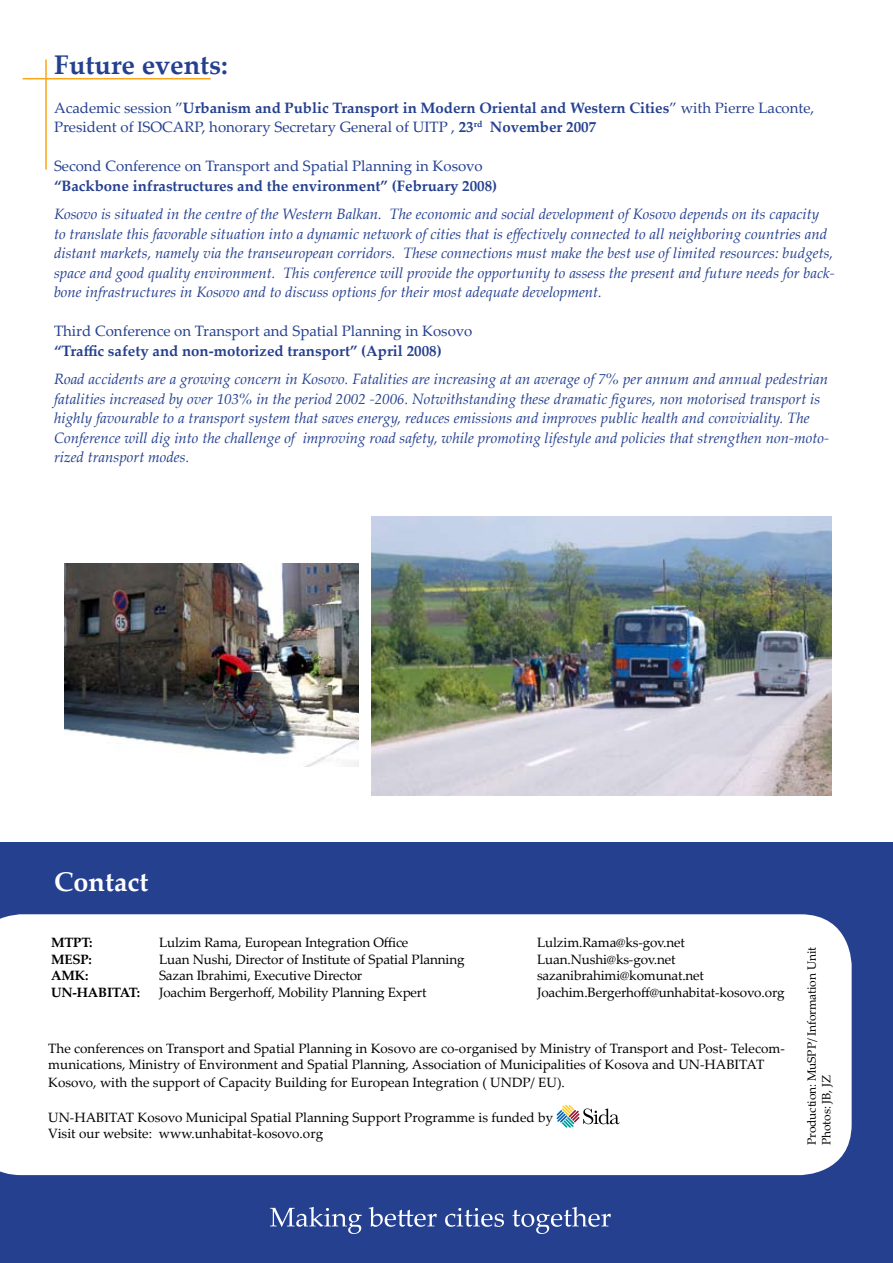
<style>
.page{position:relative;width:893px;height:1263px;background:#fff}
.page>*{position:absolute;margin:0;border:0;box-sizing:border-box;transform-origin:0 0}
.t1{font:27px "Palatino Linotype";color:#fff}
.t2{font:700 27px "Palatino Linotype";color:#24408f}
.t3{font:700 27px "Palatino Linotype";color:#fff}
.t4{font:italic 15px/19.5px "Palatino Linotype";color:#24408f}
.t5{font:15px/19.5px "Palatino Linotype";color:#24408f}
.t6{font:700 15px "Palatino Linotype";color:#24408f}
.t7{font:13.5px/16.2px "Palatino Linotype";color:#000}
.t8{font:700 13.5px "Palatino Linotype";letter-spacing:-.01em;color:#000}
.t9{font:12px/14.4px "Palatino Linotype";letter-spacing:-.01em;color:#000}
.s1{font-weight:700}
</style>
<div class="page">
<div style="left:0;top:842px;width:893px;height:421px;background:#24408f"></div>
<div style="left:0;top:914px;width:852px;height:261px;background:#fff"></div>
<svg style="left:557px;top:1105px;width:62px;height:23px"></svg>
<hr style="left:23px;top:78px;width:188px;height:1px;background:#faa61a">
<hr style="left:45px;top:60px;width:2px;height:110px;background:#faa61a">
<img style="left:65px;top:563px;width:293px;height:203px">
<img style="left:372px;top:517px;width:460px;height:278px">
<h1 class="t2" style="left:54px;top:45px;width:176px">Future events:</h1>
<p class="t5" style="left:54px;top:97px;width:762px">Academic session ”<span class="s1">Urbanism and Public Transport in Modern Oriental and Western Cities</span>” with Pierre Laconte,<br>President of ISOCARP, honorary Secretary General of UITP , <span class="s1">23</span><sup>rd</sup> <span class="s1">November 2007</span></p>
<p class="t5" style="left:54px;top:156px;width:430px">Second Conference on Transport and Spatial Planning in Kosovo</p>
<p class="t6" style="left:54px;top:175px;width:445px">“Backbone infrastructures and the environment” (February 2008)</p>
<p class="t4" style="left:54px;top:204px;width:782px">Kosovo is situated in the centre of the Western Balkan. The economic and social development of Kosovo depends on its capacity<br>to translate this favorable situation into a dynamic network of cities that is effectively connected to all neighboring countries and distant markets, namely via the transeuropean corridors. These connections must make the best use of limited resources: budgets, space and good quality environment. This conference will provide the opportunity to assess the present and future needs for back&shy;bone infrastructures in Kosovo and to discuss options for their most adequate development.</p>
<p class="t5" style="left:54px;top:321px;width:420px">Third Conference on Transport and Spatial Planning in Kosovo</p>
<p class="t6" style="left:54px;top:340px;width:389px">“Traffic safety and non-motorized transport” (April 2008)</p>
<p class="t4" style="left:54px;top:369px;width:777px">Road accidents are a growing concern in Kosovo. Fatalities are increasing at an average of 7% per annum and annual pedestrian fatalities increased by over 103% in the period 2002 -2006. Notwithstanding these dramatic figures, non motorised transport is highly favourable to a transport system that saves energy, reduces emissions and improves public health and conviviality. The Conference will dig into the challenge of improving road safety, while promoting lifestyle and policies that strengthen non-moto&shy;rized transport modes.</p>
<h1 class="t3" style="left:54px;top:863px;width:96px">Contact</h1>
<p class="t8" style="left:51px;top:933px;width:43px">MTPT:</p>
<p class="t7" style="left:159px;top:934px;width:251px">Lulzim Rama, European Integration Office</p>
<p class="t7" style="left:537px;top:934px;width:149px">Lulzim.Rama@ks-gov.net</p>
<p class="t8" style="left:51px;top:949px;width:42px">MESP:</p>
<p class="t7" style="left:159px;top:950px;width:307px">Luan Nushi, Director of Institute of Spatial Planning</p>
<p class="t7" style="left:537px;top:950px;width:140px">Luan.Nushi@ks-gov.net</p>
<p class="t8" style="left:51px;top:966px;width:39px">AMK:</p>
<p class="t7" style="left:159px;top:967px;width:205px">Sazan Ibrahimi, Executive Director</p>
<p class="t7" style="left:537px;top:967px;width:168px">sazanibrahimi@komunat.net</p>
<p class="t8" style="left:51px;top:982px;width:91px">UN-HABITAT:</p>
<p class="t7" style="left:159px;top:983px;width:269px">Joachim Bergerhoff, Mobility Planning Expert</p>
<p class="t7" style="left:537px;top:983px;width:249px">Joachim.Bergerhoff@unhabitat-kosovo.org</p>
<p class="t7" style="left:48px;top:1040px;width:738px">The conferences on Transport and Spatial Planning in Kosovo are co-organised by Ministry of Transport and Post- Telecom&shy;munications, Ministry of Environment and Spatial Planning, Association of Municipalities of Kosova and UN-HABITAT</p>
<p class="t7" style="left:48px;top:1074px;width:518px">Kosovo, with the support of Capacity Building for European Integration ( UNDP/ EU).</p>
<p class="t7" style="left:48px;top:1108px;width:506px">UN-HABITAT Kosovo Municipal Spatial Planning Support Programme is funded by<br>Visit our website: www.unhabitat-kosovo.org</p>
<p class="t9" style="left:804px;top:1145px;width:200px;rotate:-90deg">Production: MuSPP/ Information Unit<br>Photos: JB, JZ</p>
<h1 class="t1" style="left:270px;top:1198px;width:343px">Making better cities together</h1>
</div>
